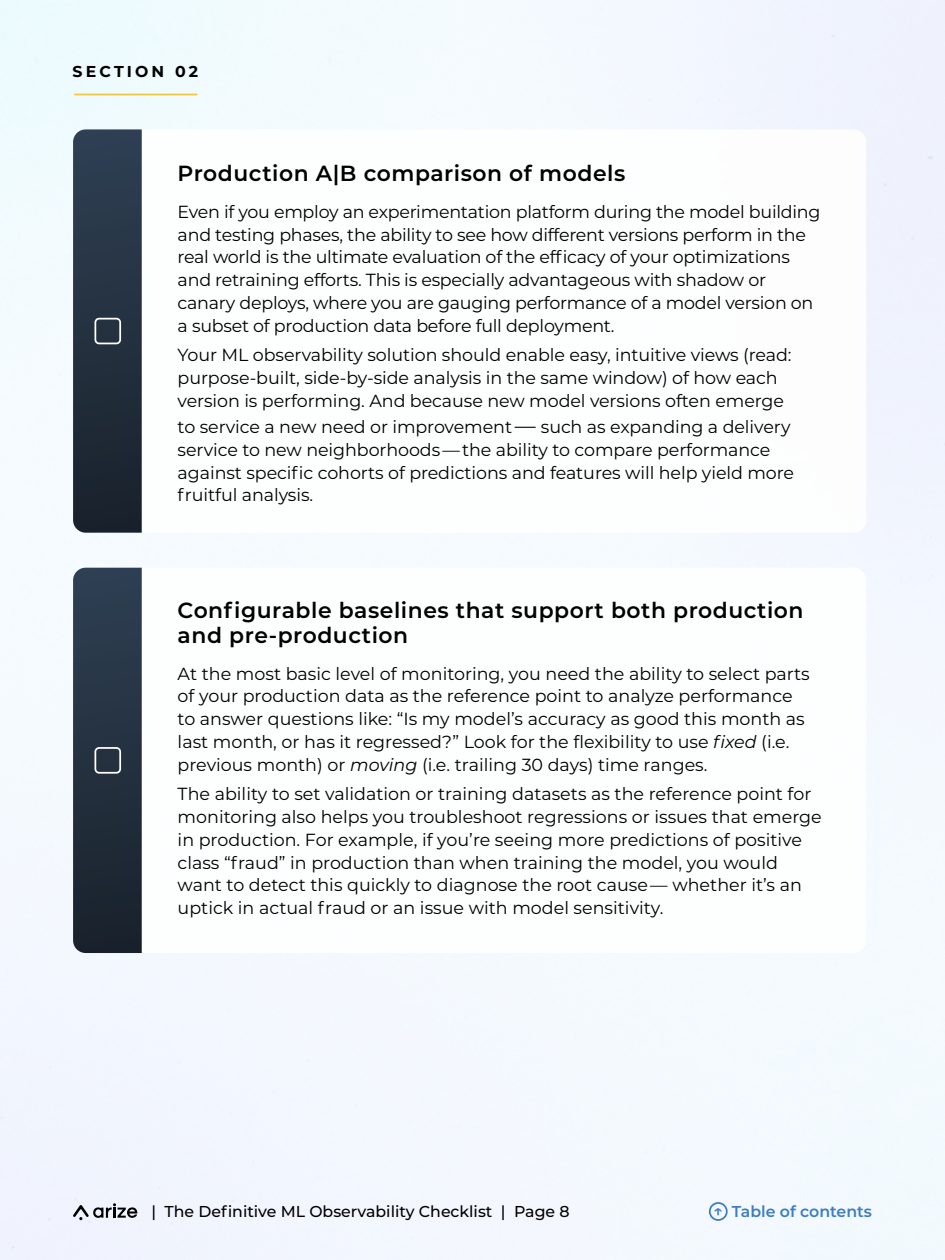
<style>
.page{position:relative;width:945px;height:1260px;background:#f3f9fe}
.page>*{position:absolute;margin:0;border:0;box-sizing:border-box;transform-origin:0 0}
.t1{font:600 21.88px/25.4px "Montserrat";letter-spacing:.025em;color:#000}
.t2{font:17.5px/22.8px "Montserrat";letter-spacing:-.005em;color:#000}
.t3{font:500 15.75px "Montserrat";color:#000}
.t4{font:600 15.75px "Montserrat";color:#3d7dc0}
.t5{font:700 15.75px "Montserrat";letter-spacing:.2em;color:#000}
.s1{font-size:21px}
.s2{font-style:italic}
</style>
<div class="page">
<div style="left:709px;top:1202px;width:19px;height:19px;border:2px solid #3d7dc0;border-radius:50%"></div>
<svg style="left:73px;top:1203px;width:64px;height:17px"></svg>
<div style="left:73px;top:568px;width:793px;height:385px;background:#fff;border-radius:13px"></div>
<svg style="left:73px;top:568px;width:69px;height:385px;background:#253140"></svg>
<div style="left:94px;top:747px;width:27px;height:27px;border:2px solid #fff;border-radius:4px"></div>
<hr style="left:75px;top:94px;width:122px;height:1px;background:#f2c740">
<div style="left:73px;top:129px;width:793px;height:404px;background:#fff;border-radius:13px"></div>
<svg style="left:73px;top:129px;width:69px;height:404px;background:#253241"></svg>
<div style="left:94px;top:318px;width:27px;height:26px;border:2px solid #fff;border-radius:4px"></div>
<p class="t5" style="left:73px;top:60px;width:127px">SECTION 02</p>
<p class="t1" style="left:178px;top:160px;width:449px">Production A|B comparison of models</p>
<p class="t2" style="left:178px;top:200px;width:644px">Even if you employ an experimentation platform during the model building and testing phases, the ability to see how different versions perform in the real world is the ultimate evaluation of the efficacy of your optimizations and retraining efforts. This is especially advantageous with shadow or canary deploys, where you are gauging performance of a model version on a subset of production data before full deployment.</p>
<p class="t2" style="left:178px;top:343px;width:615px">Your ML observability solution should enable easy, intuitive views (read: purpose-built, side-by-side analysis in the same window) of how each version is performing. And because new model versions often emerge</p>
<p class="t2" style="left:178px;top:415px;width:618px">to service a new need or improvement <span class="s1">—</span> such as expanding a delivery service to new neighborhoods — the ability to compare performance against specific cohorts of predictions and features will help yield more fruitful analysis.</p>
<p class="t1" style="left:178px;top:596px;width:627px">Configurable baselines that support both production and pre-production</p>
<p class="t2" style="left:178px;top:661px;width:634px">At the most basic level of monitoring, you need the ability to select parts of your production data as the reference point to analyze performance to answer questions like: “Is my model’s accuracy as good this month as last month, or has it regressed?” Look for the flexibility to use <span class="s2">fixed</span> (i.e. previous month) or <span class="s2">moving</span> (i.e. trailing 30 days) time ranges.</p>
<p class="t2" style="left:178px;top:782px;width:646px">The ability to set validation or training datasets as the reference point for monitoring also helps you troubleshoot regressions or issues that emerge in production. For example, if you’re seeing more predictions of positive class “fraud” in production than when training the model, you would want to detect this quickly to diagnose the root cause — whether it’s an uptick in actual fraud or an issue with model sensitivity.</p>
<p class="t3" style="left:151px;top:1201px;width:420px">| The Definitive ML Observability Checklist | Page 8</p>
<p class="t4" style="left:714px;top:1201px;width:160px">↑ Table of contents</p>
</div>
